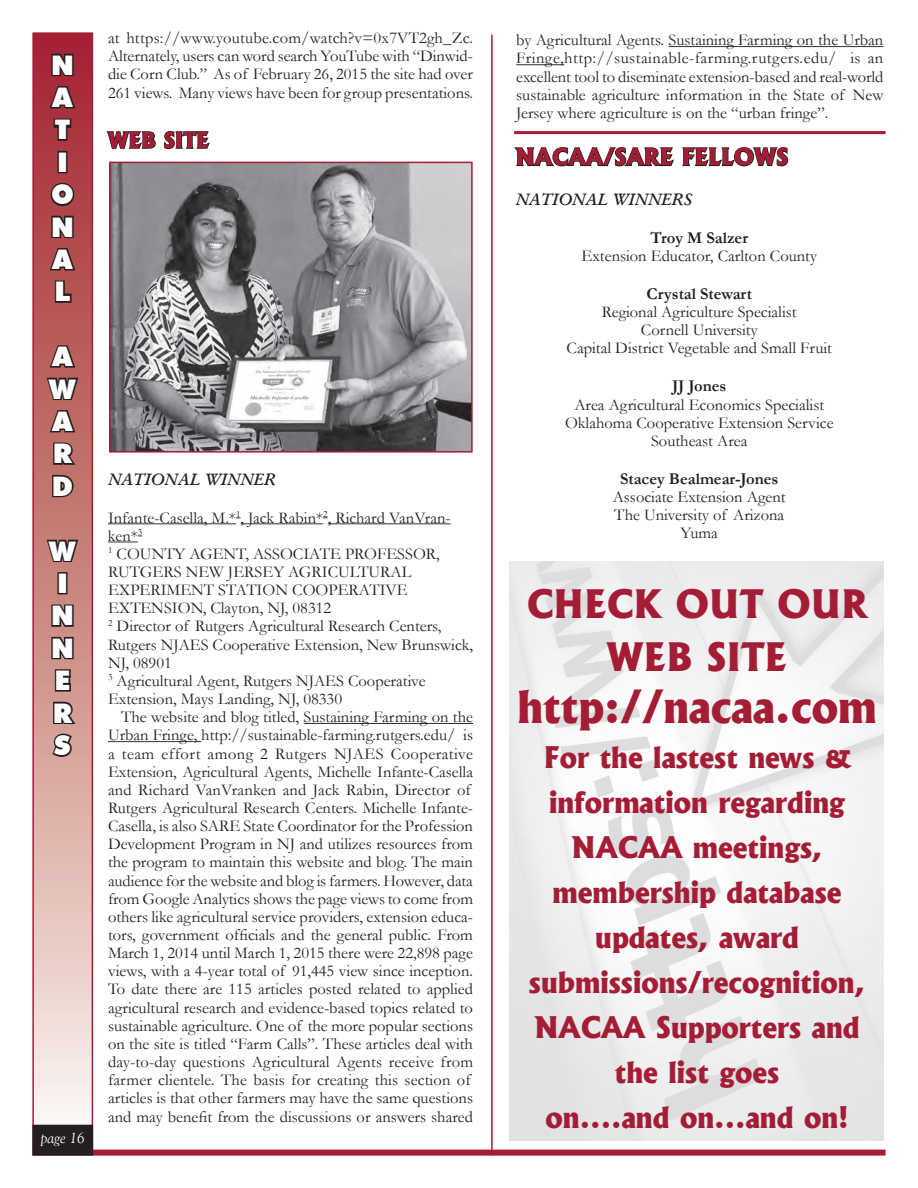
<style>
.page{position:relative;width:918px;height:1188px;background:#fff}
.page>*{position:absolute;margin:0;border:0;box-sizing:border-box;transform-origin:0 0}
.t1{font:800 43.5px "Albertus";color:#a41d35}
.t2{font:800 37.5px/52.5px "Albertus";color:#a41d35;text-align:center}
.t3{font:800 28.5px/45px "Albertus";color:#a41d35;text-align:center}
.t4{font:900 27px/32.4px "Futura BT";color:#fff}
.t5{font:800 22.5px "Albertus";color:#a41d35}
.t6{font:800 21px "Albertus";color:#a41d35}
.t7{font:16.5px/18.1px "Garamond";color:#231f20;text-align:center}
.t8{font:700 16.5px "Garamond";color:#231f20}
.t9{font:italic 600 16.5px "Garamond";color:#231f20}
.t10{font:italic 15px "Goudy";color:#fff}
</style>
<div class="page">
<hr style="left:491px;top:35px;width:2px;height:1121px;background:#a41d35">
<svg style="left:35px;top:35px;width:55px;height:1090px;background:#d09390"></svg>
<div style="left:32px;top:32px;width:61px;height:1118px;border:2px solid #a41d35"></div>
<div style="left:32px;top:1150px;width:854px;height:6px;background:#a41d35"></div>
<svg style="left:48px;top:52px;width:29px;height:59px;background:#7a2531"></svg>
<svg style="left:52px;top:117px;width:21px;height:25px"></svg>
<div style="left:57px;top:151px;width:11px;height:22px;border:3px solid #231f20"></div>
<svg style="left:49px;top:181px;width:27px;height:27px"></svg>
<svg style="left:48px;top:214px;width:29px;height:59px;background:#813c3e"></svg>
<svg style="left:53px;top:279px;width:20px;height:25px"></svg>
<svg style="left:45px;top:344px;width:35px;height:122px;background:#90524f"></svg>
<svg style="left:51px;top:473px;width:25px;height:26px"></svg>
<svg style="left:45px;top:520px;width:35px;height:61px;background:#a66c67"></svg>
<div style="left:57px;top:572px;width:11px;height:22px;border:3px solid #231f20"></div>
<svg style="left:50px;top:603px;width:25px;height:90px;background:#8b6460"></svg>
<svg style="left:52px;top:700px;width:26px;height:26px"></svg>
<svg style="left:51px;top:732px;width:23px;height:27px"></svg>
<div style="left:33px;top:1125px;width:59px;height:30px;background:#231f20"></div>
<div style="left:32px;top:1125px;width:61px;height:31px;border:2px solid #231f20"></div>
<hr style="left:108px;top:523px;width:128px;height:1px;background:#313232">
<hr style="left:241px;top:523px;width:82px;height:1px;background:#313232">
<hr style="left:328px;top:523px;width:123px;height:1px;background:#313232">
<hr style="left:108px;top:542px;width:30px;height:1px;background:#313232">
<hr style="left:304px;top:723px;width:169px;height:1px;background:#313232">
<hr style="left:108px;top:741px;width:93px;height:1px;background:#313232">
<svg style="left:106px;top:131px;width:50px;height:18px"></svg>
<svg style="left:164px;top:131px;width:46px;height:19px"></svg>
<img style="left:510px;top:562px;width:373px;height:578px">
<img style="left:112px;top:165px;width:358px;height:285px">
<div style="left:109px;top:162px;width:364px;height:291px;border:2px solid #a41d35"></div>
<hr style="left:669px;top:46px;width:214px;height:1px;background:#313232">
<hr style="left:516px;top:64px;width:48px;height:1px;background:#313232">
<svg style="left:514px;top:147px;width:275px;height:20px"></svg>
<hr style="left:514px;top:131px;width:372px;height:3px;background:#a41d35">
<h3 class="t4" style="left:51px;top:49px;width:24px">N<br>A<br>T<br>I<br>O<br>N<br>A<br>L</h3>
<h3 class="t4" style="left:49px;top:340px;width:28px">A<br>W<br>A<br>R<br>D</h3>
<h3 class="t4" style="left:49px;top:535px;width:28px">W<br>I<br>N<br>N<br>E<br>R<br>S</h3>
<p class="t10" style="left:41px;top:1129px;width:45px">page 16</p>
<p class="t7" style="left:108px;top:29px;width:367px;text-align:justify">at https://www.youtube.com/watch?v=0x7VT2gh_Zc.<br>Alternately, users can word search YouTube with “Dinwid&shy;die Corn Club.” As of February 26, 2015 the site had over 261 views. Many views have been for group presentations.</p>
<p class="t6" style="left:108px;top:127px;width:103px">WEB SITE</p>
<p class="t9" style="left:108px;top:469px;width:169px">NATIONAL WINNER</p>
<p class="t7" style="left:108px;top:508px;width:367px;text-align:left">Infante-Casella, M.*<sup>1</sup>, Jack Rabin*<sup>2</sup>, Richard VanVran&shy;ken*<sup>3<br>1</sup> COUNTY AGENT, ASSOCIATE PROFESSOR, RUTGERS NEW JERSEY AGRICULTURAL EXPERIMENT STATION COOPERATIVE EXTENSION, Clayton, NJ, 08312<br><sup>2</sup> Director of Rutgers Agricultural Research Centers, Rutgers NJAES Cooperative Extension, New Brunswick, NJ, 08901<br><sup>3</sup> Agricultural Agent, Rutgers NJAES Cooperative Extension, Mays Landing, NJ, 08330</p>
<p class="t7" style="left:108px;top:708px;width:367px;text-align:left;text-indent:13px">The website and blog titled, Sustaining Farming on the Urban Fringe, http://sustainable-farming.rutgers.edu/ is a team effort among 2 Rutgers NJAES Cooperative Extension, Agricultural Agents, Michelle Infante-Casella and Richard VanVranken and Jack Rabin, Director of Rutgers Agricultural Research Centers. Michelle Infante-Casella, is also SARE State Coordinator for the Profession Development Program in NJ and utilizes resources from the program to maintain this website and blog. The main audience for the website and blog is farmers. However, data from Google Analytics shows the page views to come from others like agricultural service providers, extension educa&shy;tors, government officials and the general public. From March 1, 2014 until March 1, 2015 there were 22,898 page views, with a 4-year total of 91,445 view since inception.<br>To date there are 115 articles posted related to applied agricultural research and evidence-based topics related to sustainable agriculture. One of the more popular sections on the site is titled “Farm Calls”. These articles deal with day-to-day questions Agricultural Agents receive from farmer clientele. The basis for creating this section of articles is that other farmers may have the same questions and may benefit from the discussions or answers shared</p>
<p class="t7" style="left:516px;top:31px;width:369px;text-align:justify">by Agricultural Agents. Sustaining Farming on the Urban Fringe,http://sustainable-farming.rutgers.edu/ is an excellent tool to diseminate extension-based and real-world sustainable agriculture information in the State of New Jersey where agriculture is on the “urban fringe”.</p>
<h3 class="t5" style="left:516px;top:143px;width:274px">NACAA/SARE FELLOWS</h3>
<p class="t9" style="left:516px;top:189px;width:178px">NATIONAL WINNERS</p>
<p class="t8" style="left:651px;top:226px;width:99px">Troy M Salzer</p>
<p class="t7" style="left:582px;top:246px;width:237px">Extension Educator, Carlton County</p>
<p class="t8" style="left:647px;top:283px;width:107px">Crystal Stewart</p>
<p class="t7" style="left:567px;top:302px;width:267px">Regional Agriculture Specialist<br>Cornell University<br>Capital District Vegetable and Small Fruit</p>
<p class="t8" style="left:672px;top:375px;width:56px">JJ Jones</p>
<p class="t7" style="left:565px;top:395px;width:270px">Area Agricultural Economics Specialist<br>Oklahoma Cooperative Extension Service<br>Southeast Area</p>
<p class="t8" style="left:620px;top:467px;width:160px">Stacey Bealmear-Jones</p>
<p class="t7" style="left:613px;top:487px;width:174px">Associate Extension Agent<br>The University of Arizona<br>Yuma</p>
<h2 class="t2" style="left:527px;top:578px;width:342px">CHECK OUT OUR<br>WEB SITE</h2>
<h1 class="t1" style="left:517px;top:679px;width:361px">http://nacaa.com</h1>
<h3 class="t3" style="left:529px;top:735px;width:338px">For the lastest news &amp; information regarding<br>NACAA meetings, membership database updates, award submissions/recognition,<br>NACAA Supporters and the list goes<br>on....and on...and on!</h3>
</div>
